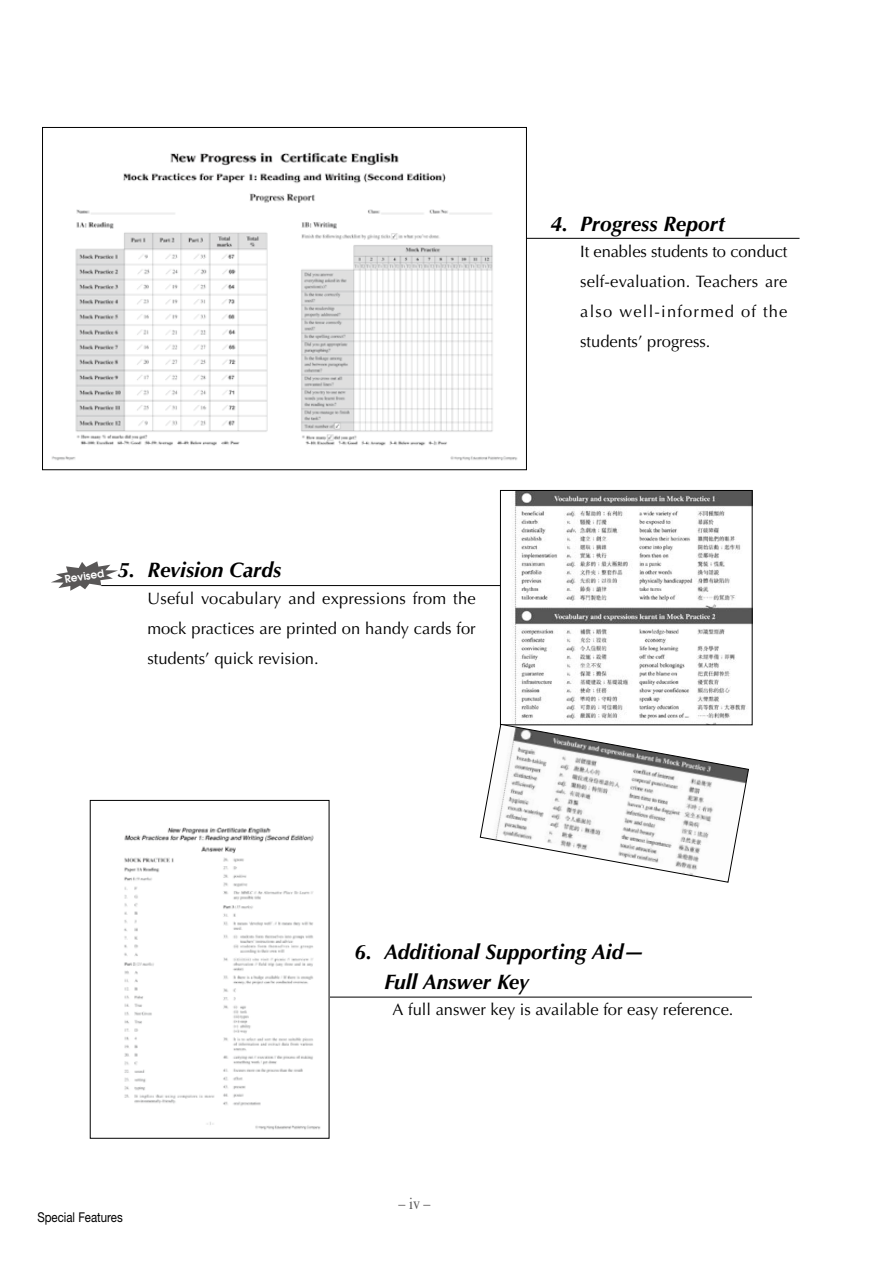
<style>
.page{position:relative;width:893px;height:1263px;background:#fff}
.page>*{position:absolute;margin:0;border:0;box-sizing:border-box;transform-origin:0 0}
.t1{font:italic 700 21px/30px "Optima";color:#000}
.t2{font:16.5px/30px "Optima";color:#000;text-align:justify}
.t3{font:16.5px "Times";color:#595757;scale:.85 1}
.t4{font:13.5px "Helvetica Neue";color:#000;scale:.85 1}
.t5{font:600 10.5px "Avant Garde";color:#fff}
</style>
<div class="page">
<hr style="left:264px;top:997px;width:488px;height:1px;background:#000">
<hr style="left:101px;top:585px;width:442px;height:1px;background:#000">
<img style="left:502px;top:492px;width:248px;height:231px">
<div style="left:500px;top:490px;width:252px;height:235px;border:1px solid #000"></div>
<hr style="left:465px;top:238px;width:334px;height:1px;background:#000">
<img style="left:51px;top:152px;width:474px;height:309px">
<svg style="left:479px;top:723px;width:270px;height:160px"></svg>
<img style="left:124px;top:827px;width:203px;height:303px">
<div style="left:90px;top:800px;width:239px;height:339px;border:1px solid #000"></div>
<svg style="left:51px;top:561px;width:69px;height:30px"></svg>
<p class="t1" style="left:550px;top:208px;width:176px">4. Progress Report</p>
<p class="t2" style="left:580px;top:236px;width:209px">It enables students to conduct self-evaluation. Teachers are also well-informed of the students’ progress.</p>
<p class="t5" style="left:64px;top:573px;width:41px;rotate:-10deg">Revised</p>
<p class="t1" style="left:118px;top:555px;width:165px">5. Revision Cards</p>
<p class="t2" style="left:147px;top:583px;width:330px">Useful vocabulary and expressions from the mock practices are printed on handy cards for students’ quick revision.</p>
<p class="t1" style="left:384px;top:937px;width:262px;text-indent:-30px">6. Additional Supporting Aid—<br>Full Answer Key</p>
<p class="t2" style="left:393px;top:995px;width:342px">A full answer key is available for easy reference.</p>
<p class="t3" style="left:399px;top:1188px;width:39px">– iv –</p>
<p class="t4" style="left:37px;top:1209px;width:102px">Special Features</p>
</div>
